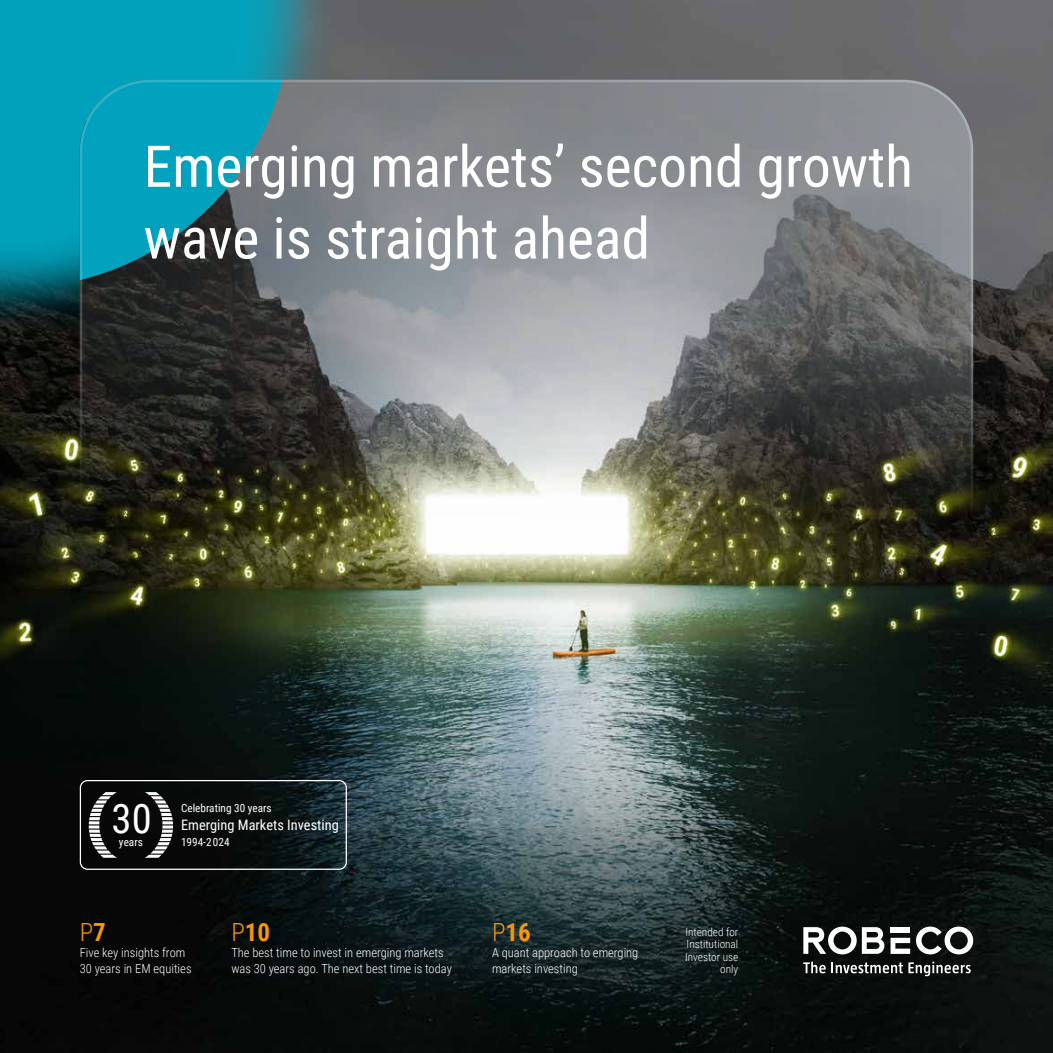
<style>
.page{position:relative;width:1053px;height:1053px;background:#fff}
.page>*{position:absolute;margin:0;border:0;box-sizing:border-box;transform-origin:0 0}
.t1{font:57.5px/71.8px "Roboto Condensed";color:#fff}
.t2{font:40.62px "Roboto Condensed";color:#fff}
.t3{font:700 25px "Roboto Condensed";color:#f79608}
.t4{font:300 25px "Roboto Condensed";color:#f79608}
.t5{font:14.38px "Roboto Condensed";color:#fff}
.t6{font:300 12.5px/16px "Roboto Condensed";color:#fff}
.t7{font:300 11.25px/12.5px "Roboto Condensed";color:#fff;text-align:right}
.t8{font:11.25px "Roboto Condensed";color:#fff}
.s1{font-weight:700}
.s2{font-weight:300}
</style>
<div class="page">
<img style="left:0;top:0;width:1052px;height:1052px">
<img style="left:0;top:0;width:337px;height:334px">
<img style="left:80px;top:80px;width:893px;height:893px">
<svg style="left:803px;top:926px;width:81px;height:28px"></svg>
<svg style="left:890px;top:926px;width:83px;height:28px"></svg>
<svg style="left:803px;top:961px;width:22px;height:12px"></svg>
<svg style="left:831px;top:962px;width:71px;height:11px"></svg>
<svg style="left:908px;top:961px;width:62px;height:15px"></svg>
<svg style="left:145px;top:792px;width:28px;height:65px"></svg>
<svg style="left:89px;top:792px;width:28px;height:65px"></svg>
<div style="left:80px;top:780px;width:267px;height:89px;border:1px solid #fff;border-radius:7px"></div>
<h1 class="t1" style="left:144px;top:128px;width:770px">Emerging markets’ second growth wave is straight ahead</h1>
<h2 class="t2" style="left:112px;top:790px;width:42px">30</h2>
<p class="t8" style="left:119px;top:834px;width:25px">years</p>
<p class="t8" style="left:181px;top:800px;width:92px">Celebrating 30 years</p>
<p class="t5" style="left:181px;top:815px;width:159px">Emerging Markets Investing</p>
<p class="t8" style="left:181px;top:834px;width:50px">1994-2024</p>
<h3 class="t4" style="left:80px;top:914px;width:28px">P<span class="s1">7</span></h3>
<p class="t6" style="left:80px;top:944px;width:113px">Five key insights from<br>30 years in EM equities</p>
<h3 class="t3" style="left:231px;top:914px;width:40px"><span class="s2">P</span>10</h3>
<p class="t6" style="left:231px;top:944px;width:222px">The best time to invest in emerging markets was 30 years ago. The next best time is today</p>
<h3 class="t3" style="left:492px;top:914px;width:40px"><span class="s2">P</span>16</h3>
<p class="t6" style="left:492px;top:944px;width:148px">A quant approach to emerging markets investing</p>
<p class="t7" style="left:685px;top:925px;width:55px">Intended for<br>Institutional<br>Investor use only</p>
</div>
